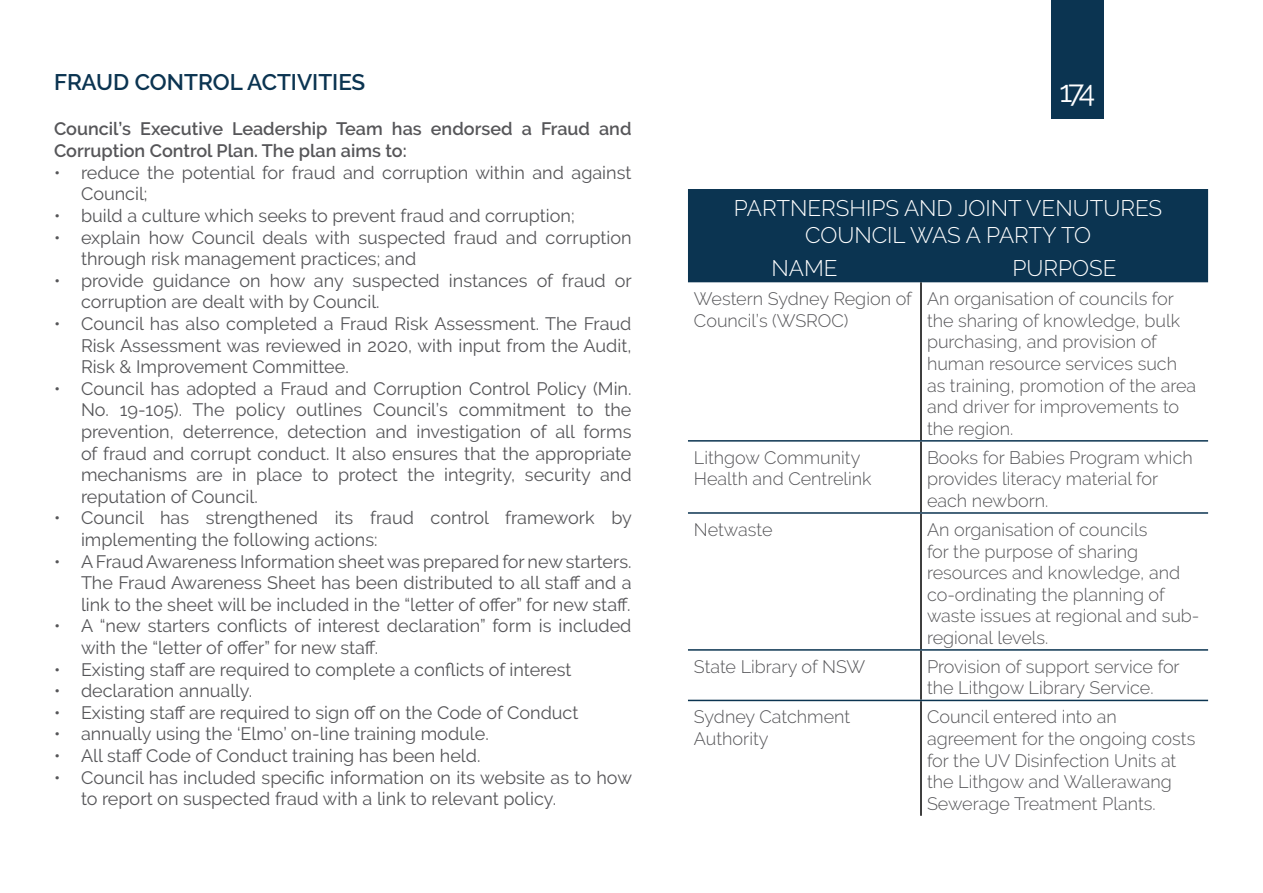
<style>
.page{position:relative;width:1263px;height:893px;background:#fff}
.page>*{position:absolute;margin:0;border:0;box-sizing:border-box;transform-origin:0 0}
.t1{font:30px "Raleway";color:#fff}
.t2{font:300 22.5px/27px "Raleway";color:#fff;text-align:center}
.t3{font:600 22.5px "Raleway";color:#0b3451}
.t4{font:18px/21.6px "Raleway";color:#565659}
.t5{font:300 18px/21.6px "Raleway";color:#565659}
.t6{font:600 18px/21.6px "Raleway";color:#565659}
</style>
<div class="page">
<div style="left:1051px;top:0;width:53px;height:119px;background:#0b3451"></div>
<div style="left:688px;top:189px;width:520px;height:93px;background:#0b3451"></div>
<hr style="left:920px;top:282px;width:2px;height:158px;background:#000">
<hr style="left:920px;top:442px;width:2px;height:70px;background:#000">
<hr style="left:920px;top:514px;width:2px;height:135px;background:#000">
<hr style="left:920px;top:651px;width:2px;height:49px;background:#000">
<hr style="left:920px;top:701px;width:2px;height:115px;background:#000">
<hr style="left:688px;top:440px;width:233px;height:2px;background:#0b3451">
<hr style="left:921px;top:440px;width:287px;height:2px;background:#0b3451">
<hr style="left:688px;top:512px;width:233px;height:2px;background:#0b3451">
<hr style="left:921px;top:512px;width:287px;height:2px;background:#0b3451">
<hr style="left:688px;top:649px;width:233px;height:2px;background:#0b3451">
<hr style="left:921px;top:649px;width:287px;height:2px;background:#0b3451">
<hr style="left:688px;top:700px;width:233px;height:1px;background:#0b3451">
<hr style="left:921px;top:700px;width:287px;height:1px;background:#0b3451">
<p class="t3" style="left:54px;top:69px;width:313px">FRAUD CONTROL ACTIVITIES</p>
<p class="t6" style="left:54px;top:118px;width:579px">Council’s Executive Leadership Team has endorsed a Fraud and<br>Corruption Control Plan. The plan aims to:</p>
<p class="t4" style="left:81px;top:161px;width:552px;text-indent:-27px">• reduce the potential for fraud and corruption within and against<br>Council;</p>
<p class="t4" style="left:54px;top:205px;width:522px">• build a culture which seeks to prevent fraud and corruption;</p>
<p class="t4" style="left:81px;top:226px;width:552px;text-indent:-27px">• explain how Council deals with suspected fraud and corruption through risk management practices; and</p>
<p class="t4" style="left:81px;top:269px;width:552px;text-indent:-27px">• provide guidance on how any suspected instances of fraud or corruption are dealt with by Council.</p>
<p class="t4" style="left:81px;top:313px;width:552px;text-align:justify;text-indent:-27px">• Council has also completed a Fraud Risk Assessment. The Fraud Risk Assessment was reviewed in 2020, with input from the Audit, Risk &amp; Improvement Committee.</p>
<p class="t4" style="left:81px;top:377px;width:552px;text-align:justify;text-indent:-27px">• Council has adopted a Fraud and Corruption Control Policy (Min.<br>No. 19-105). The policy outlines Council’s commitment to the prevention, deterrence, detection and investigation of all forms of fraud and corrupt conduct. It also ensures that the appropriate mechanisms are in place to protect the integrity, security and reputation of Council.</p>
<p class="t4" style="left:81px;top:507px;width:552px;text-indent:-27px">• Council has strengthened its fraud control framework by implementing the following actions:</p>
<p class="t4" style="left:81px;top:550px;width:552px;text-align:justify;text-indent:-27px">• A Fraud Awareness Information sheet was prepared for new starters.<br>The Fraud Awareness Sheet has been distributed to all staff and a link to the sheet will be included in the “letter of offer” for new staff.</p>
<p class="t4" style="left:81px;top:615px;width:552px;text-indent:-27px">• A “new starters conflicts of interest declaration” form is included with the “letter of offer” for new staff.</p>
<p class="t4" style="left:54px;top:658px;width:519px">• Existing staff are required to complete a conflicts of interest</p>
<p class="t4" style="left:54px;top:680px;width:200px">• declaration annually.</p>
<p class="t4" style="left:54px;top:701px;width:526px">• Existing staff are required to sign off on the Code of Conduct</p>
<p class="t4" style="left:54px;top:723px;width:436px">• annually using the ‘Elmo’ on-line training module.</p>
<p class="t4" style="left:54px;top:745px;width:428px">• All staff Code of Conduct training has been held.</p>
<p class="t4" style="left:81px;top:766px;width:552px;text-indent:-27px">• Council has included specific information on its website as to how to report on suspected fraud with a link to relevant policy.</p>
<h1 class="t1" style="left:1059px;top:74px;width:37px">174</h1>
<p class="t2" style="left:734px;top:195px;width:430px">PARTNERSHIPS AND JOINT VENUTURES<br>COUNCIL WAS A PARTY TO</p>
<p class="t2" style="left:771px;top:255px;width:68px">NAME</p>
<p class="t2" style="left:1012px;top:255px;width:105px">PURPOSE</p>
<p class="t5" style="left:694px;top:288px;width:219px">Western Sydney Region of<br>Council’s (WSROC)</p>
<p class="t5" style="left:927px;top:288px;width:271px">An organisation of councils for the sharing of knowledge, bulk purchasing, and provision of human resource services such as training, promotion of the area and driver for improvements to the region.</p>
<p class="t5" style="left:694px;top:447px;width:179px">Lithgow Community<br>Health and Centrelink</p>
<p class="t5" style="left:927px;top:447px;width:267px">Books for Babies Program which provides literacy material for each newborn.</p>
<p class="t5" style="left:694px;top:519px;width:80px">Netwaste</p>
<p class="t5" style="left:927px;top:519px;width:274px">An organisation of councils<br>for the purpose of sharing resources and knowledge, and co-ordinating the planning of waste issues at regional and sub&shy;regional levels.</p>
<p class="t5" style="left:694px;top:656px;width:173px">State Library of NSW</p>
<p class="t5" style="left:927px;top:656px;width:254px">Provision of support service for the Lithgow Library Service.</p>
<p class="t5" style="left:694px;top:706px;width:158px">Sydney Catchment<br>Authority</p>
<p class="t5" style="left:927px;top:706px;width:270px">Council entered into an agreement for the ongoing costs for the UV Disinfection Units at the Lithgow and Wallerawang<br>Sewerage Treatment Plants.</p>
</div>
